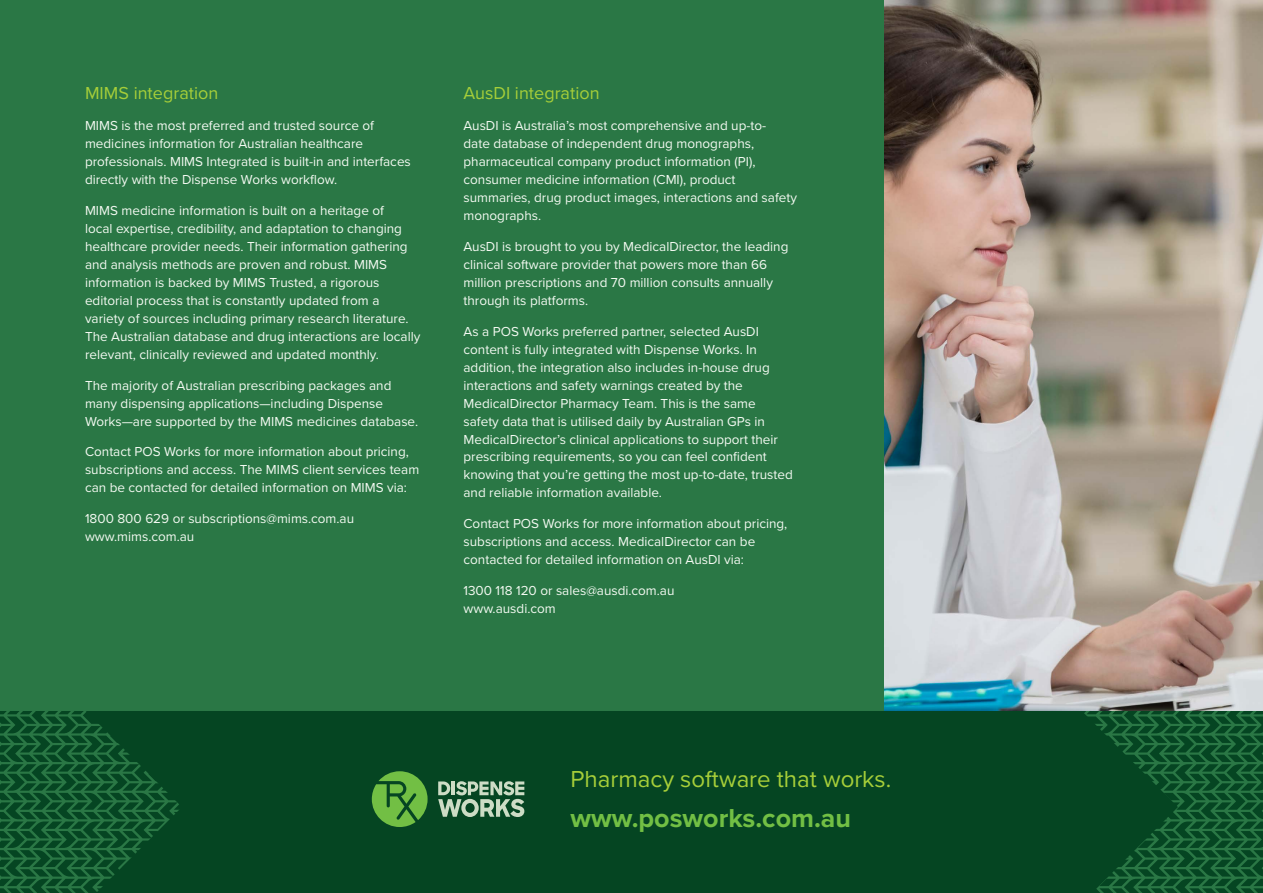
<style>
.page{position:relative;width:1263px;height:893px;background:#fff}
.page>*{position:absolute;margin:0;border:0;box-sizing:border-box;transform-origin:0 0}
.t1{font:700 26.85px "Proxima Nova";color:#72bf44}
.t2{font:24px "Proxima Nova";color:#a6ce39}
.t3{font:18px "Proxima Nova";color:#a6ce39}
.t4{font:13.5px/18px "Proxima Nova";color:#f3f9f1}
</style>
<div class="page">
<svg style="left:1178px;top:710px;width:85px;height:183px;background:#145930"></svg>
<div style="left:692px;top:710px;width:486px;height:183px;background:#054522"></div>
<svg style="left:0;top:710px;width:692px;height:183px;background:#084925"></svg>
<svg style="left:438px;top:781px;width:86px;height:36px;background:#6f9578"></svg>
<svg style="left:372px;top:771px;width:56px;height:56px;background:#4b9337"></svg>
<div style="left:0;top:0;width:884px;height:710px;background:#2a7745"></div>
<img style="left:884px;top:0;width:379px;height:710px">
<h3 class="t3" style="left:85px;top:80px;width:135px">MIMS integration</h3>
<p class="t4" style="left:85px;top:116px;width:327px">MIMS is the most preferred and trusted source of medicines information for Australian healthcare professionals. MIMS Integrated is built-in and interfaces directly with the Dispense Works workflow.</p>
<p class="t4" style="left:85px;top:201px;width:337px">MIMS medicine information is built on a heritage of<br>local expertise, credibility, and adaptation to changing healthcare provider needs. Their information gathering and analysis methods are proven and robust. MIMS information is backed by MIMS Trusted, a rigorous editorial process that is constantly updated from a variety of sources including primary research literature.<br>The Australian database and drug interactions are locally relevant, clinically reviewed and updated monthly.</p>
<p class="t4" style="left:85px;top:375px;width:335px">The majority of Australian prescribing packages and many dispensing applications—including Dispense<br>Works—are supported by the MIMS medicines database.</p>
<p class="t4" style="left:85px;top:442px;width:336px">Contact POS Works for more information about pricing, subscriptions and access. The MIMS client services team can be contacted for detailed information on MIMS via:</p>
<p class="t4" style="left:85px;top:509px;width:271px">1800 800 629 or subscriptions@mims.com.au www.mims.com.au</p>
<h3 class="t3" style="left:463px;top:80px;width:138px">AusDI integration</h3>
<p class="t4" style="left:463px;top:116px;width:335px">AusDI is Australia’s most comprehensive and up-to-<br>date database of independent drug monographs, pharmaceutical company product information (PI), consumer medicine information (CMI), product summaries, drug product images, interactions and safety monographs.</p>
<p class="t4" style="left:463px;top:237px;width:326px">AusDI is brought to you by MedicalDirector, the leading clinical software provider that powers more than 66 million prescriptions and 70 million consults annually through its platforms.</p>
<p class="t4" style="left:463px;top:321px;width:331px">As a POS Works preferred partner, selected AusDI content is fully integrated with Dispense Works. In addition, the integration also includes in-house drug interactions and safety warnings created by the MedicalDirector Pharmacy Team. This is the same safety data that is utilised daily by Australian GPs in MedicalDirector’s clinical applications to support their prescribing requirements, so you can feel confident knowing that you’re getting the most up-to-date, trusted and reliable information available.</p>
<p class="t4" style="left:463px;top:514px;width:325px">Contact POS Works for more information about pricing, subscriptions and access. MedicalDirector can be contacted for detailed information on AusDI via:</p>
<p class="t4" style="left:463px;top:581px;width:212px">1300 118 120 or sales@ausdi.com.au www.ausdi.com</p>
<h2 class="t2" style="left:570px;top:761px;width:322px">Pharmacy software that works.</h2>
<h1 class="t1" style="left:570px;top:798px;width:282px">www.posworks.com.au</h1>
</div>
